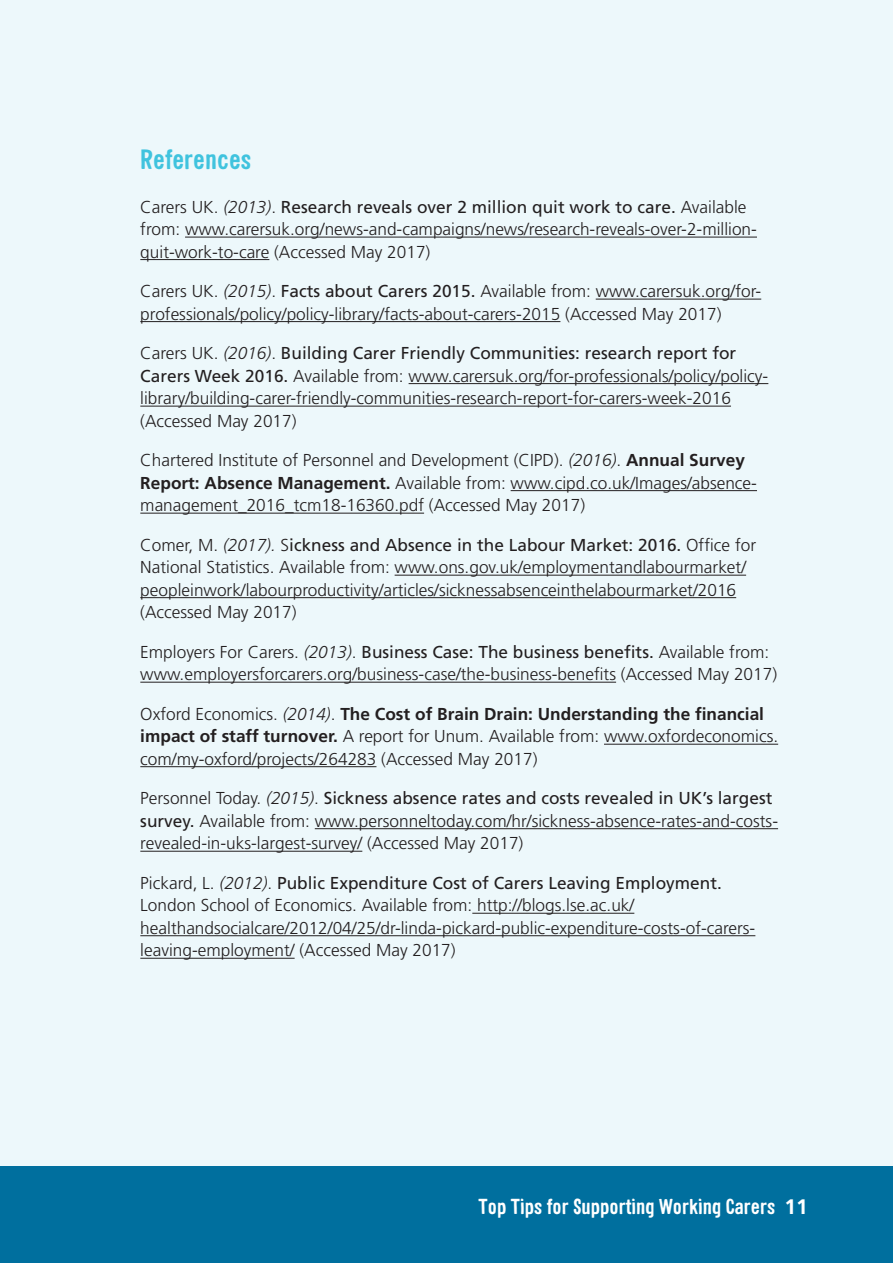
<style>
.page{position:relative;width:893px;height:1263px;background:#fff}
.page>*{position:absolute;margin:0;border:0;box-sizing:border-box;transform-origin:0 0}
.Heading1{font:700 27px "Sini";color:#40c3de}
.t1{font:700 21px "Sini";color:#fff}
.Body{font:300 17.25px/22.5px "Frutiger";color:#231f20}
.s1{font-style:italic}
.s2{font-weight:400}
.s3{font-weight:700}
.s4{font-family:"Frutiger"}
</style>
<div class="page">
<div style="left:0;top:1165px;width:893px;height:98px;background:#006f9e"></div>
<div style="left:0;top:0;width:893px;height:1165px;background:#edf8fb"></div>
<hr style="left:185px;top:237px;width:572px;height:1px;background:#231f20">
<hr style="left:140px;top:259px;width:129px;height:1px;background:#231f20">
<hr style="left:596px;top:299px;width:165px;height:1px;background:#231f20">
<hr style="left:140px;top:321px;width:420px;height:1px;background:#231f20">
<hr style="left:409px;top:383px;width:359px;height:1px;background:#231f20">
<hr style="left:140px;top:406px;width:591px;height:1px;background:#231f20">
<hr style="left:511px;top:490px;width:246px;height:1px;background:#231f20">
<hr style="left:140px;top:513px;width:284px;height:1px;background:#231f20">
<hr style="left:395px;top:575px;width:351px;height:1px;background:#231f20">
<hr style="left:140px;top:597px;width:596px;height:1px;background:#231f20">
<hr style="left:140px;top:682px;width:476px;height:1px;background:#231f20">
<hr style="left:604px;top:744px;width:174px;height:1px;background:#231f20">
<hr style="left:140px;top:766px;width:236px;height:1px;background:#231f20">
<hr style="left:315px;top:828px;width:463px;height:1px;background:#231f20">
<hr style="left:140px;top:851px;width:222px;height:1px;background:#231f20">
<hr style="left:472px;top:913px;width:162px;height:1px;background:#231f20">
<hr style="left:140px;top:935px;width:615px;height:1px;background:#231f20">
<hr style="left:140px;top:958px;width:155px;height:1px;background:#231f20">
<p class="Heading1" style="left:140px;top:143px;width:113px">References</p>
<p class="Body" style="left:140px;top:196px;width:618px">Carers UK. <span class="s1">(2013)</span>. <span class="s2">Research reveals over 2 million quit work to care.</span> Available from: www.carersuk.org/news-and-campaigns/news/research-reveals-over-2-million&shy;quit-work-to-care (Accessed May 2017)</p>
<p class="Body" style="left:140px;top:280px;width:622px">Carers UK. <span class="s1">(2015)</span>. <span class="s2">Facts about Carers 2015.</span> Available from: www.carersuk.org/for&shy;professionals/policy/policy-library/facts-about-carers-2015 (Accessed May 2017)</p>
<p class="Body" style="left:140px;top:342px;width:629px">Carers UK. <span class="s1">(2016)</span>. <span class="s2">Building Carer Friendly Communities: research report for Carers Week 2016.</span> Available from: www.carersuk.org/for-professionals/policy/policy&shy;library/building-carer-friendly-communities-research-report-for-carers-week-2016 (Accessed May 2017)</p>
<p class="Body" style="left:140px;top:449px;width:618px">Chartered Institute of Personnel and Development (CIPD). <span class="s1">(2016)</span>. <span class="s3">Annual Survey<br>Report: Absence Management.</span> Available from: www.cipd.co.uk/Images/absence&shy;management_2016_tcm18-16360.pdf (Accessed May 2017)</p>
<p class="Body" style="left:140px;top:534px;width:617px">Comer, M. <span class="s1">(2017).</span> S<span class="s2">ickness and Absence in the Labour Market: 2016.</span> Office for National Statistics. Available from: www.ons.gov.uk/employmentandlabourmarket/ peopleinwork/labourproductivity/articles/sicknessabsenceinthelabourmarket/2016 (Accessed May 2017)</p>
<p class="Body" style="left:140px;top:641px;width:638px">Employers For Carers. <span class="s1">(2013)</span>. <span class="s2">Business Case: The business benefits.</span> Available from: www.employersforcarers.org/business-case/the-business-benefits (Accessed May 2017)</p>
<p class="Body" style="left:140px;top:703px;width:639px">Oxford Economics. <span class="s1">(2014)</span>. <span class="s3">The Cost of Brain Drain: Understanding the financial impact of staff turnover.</span> A report for Unum. Available from: www.oxfordeconomics. com/my-oxford/projects/264283 (Accessed May 2017)</p>
<p class="Body" style="left:140px;top:787px;width:639px">Personnel Today. <span class="s1">(2015)</span>. <span class="s2">Sickness absence rates and costs revealed in UK’s largest survey.</span> Available from: www.personneltoday.com/hr/sickness-absence-rates-and-costs&shy;revealed-in-uks-largest-survey/ (Accessed May 2017)</p>
<p class="Body" style="left:140px;top:872px;width:617px">Pickard, L. <span class="s1">(2012)</span>. <span class="s2">Public Expenditure Cost of Carers Leaving Employment.<br></span>London School of Economics. Available from: http://blogs.lse.ac.uk/ healthandsocialcare/2012/04/25/dr-linda-pickard-public-expenditure-costs-of-carers&shy;leaving-employment/ (Accessed May 2017)</p>
<p class="t1" style="left:479px;top:1193px;width:331px">Top Tips for Supporting Working Carers <span class="s4">11</span></p>
</div>
